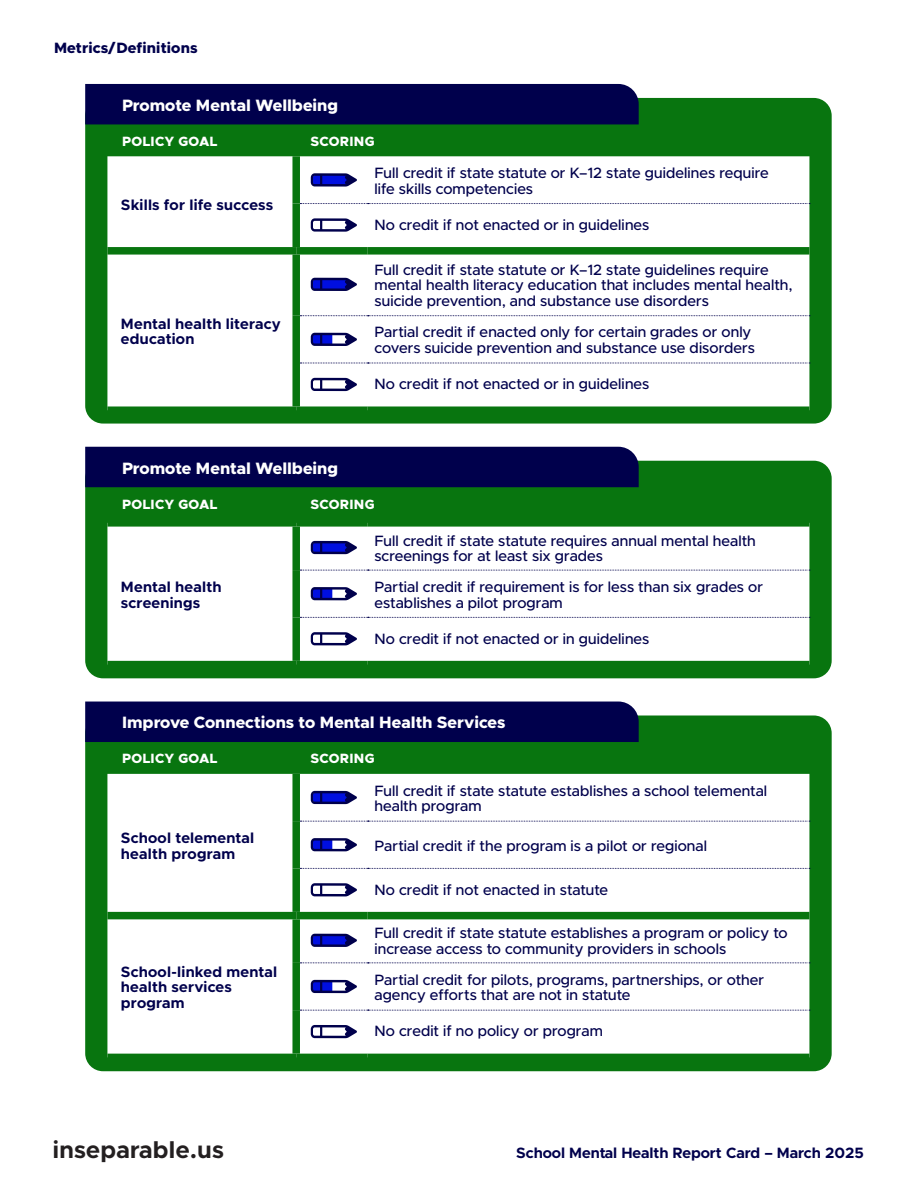
<style>
.page{position:relative;width:918px;height:1188px;background:#fff}
.page>*{position:absolute;margin:0;border:0;box-sizing:border-box;transform-origin:0 0}
.t1{font:700 24px "Metropolis";letter-spacing:.02em;color:#231f20}
.t2{font:800 16.5px "Metropolis";color:#fff}
.P1_-_Table_Small{font:500 15px/15.8px "Metropolis";letter-spacing:.01em;color:#00004c}
.P1_-_Table_Small-2{font:700 15px/15.8px "Metropolis";letter-spacing:.015em;color:#00004c}
.t3{font:800 15px "Metropolis";letter-spacing:.01em;color:#00004c}
.Footnote{font:800 13.5px "Metropolis";letter-spacing:.02em;color:#fff}
</style>
<div class="page">
<div style="left:85px;top:98px;width:747px;height:326px;background:#08750f;border-radius:18px"></div>
<div style="left:85px;top:84px;width:554px;height:40px;background:#00004c"></div>
<div style="left:107px;top:156px;width:702px;height:250px;background:#fff"></div>
<svg style="left:300px;top:203px;width:510px;height:1px"></svg>
<svg style="left:300px;top:315px;width:510px;height:1px"></svg>
<svg style="left:300px;top:363px;width:510px;height:1px"></svg>
<div style="left:107px;top:247px;width:189px;height:8px;background:#08750f"></div>
<div style="left:292px;top:156px;width:8px;height:48px;background:#08750f"></div>
<div style="left:292px;top:255px;width:8px;height:61px;background:#08750f"></div>
<div style="left:292px;top:316px;width:8px;height:47px;background:#08750f"></div>
<div style="left:292px;top:204px;width:8px;height:43px;background:#08750f"></div>
<div style="left:292px;top:363px;width:8px;height:43px;background:#08750f"></div>
<div style="left:296px;top:247px;width:72px;height:8px;background:#08750f"></div>
<div style="left:368px;top:247px;width:441px;height:8px;background:#08750f"></div>
<svg style="left:311px;top:173px;width:46px;height:14px"></svg>
<svg style="left:311px;top:218px;width:46px;height:14px"></svg>
<svg style="left:311px;top:278px;width:46px;height:13px"></svg>
<svg style="left:311px;top:333px;width:46px;height:13px"></svg>
<svg style="left:311px;top:378px;width:46px;height:13px"></svg>
<div style="left:85px;top:461px;width:747px;height:217px;background:#08750f;border-radius:18px"></div>
<div style="left:85px;top:447px;width:554px;height:40px;background:#00004c"></div>
<div style="left:107px;top:527px;width:702px;height:134px;background:#fff"></div>
<svg style="left:300px;top:570px;width:510px;height:1px"></svg>
<svg style="left:300px;top:617px;width:510px;height:1px"></svg>
<div style="left:292px;top:527px;width:8px;height:43px;background:#08750f"></div>
<div style="left:292px;top:570px;width:8px;height:47px;background:#08750f"></div>
<div style="left:292px;top:617px;width:8px;height:44px;background:#08750f"></div>
<svg style="left:311px;top:541px;width:46px;height:13px"></svg>
<svg style="left:311px;top:587px;width:46px;height:13px"></svg>
<svg style="left:311px;top:632px;width:46px;height:13px"></svg>
<div style="left:85px;top:716px;width:747px;height:355px;background:#08750f;border-radius:18px"></div>
<div style="left:85px;top:702px;width:554px;height:40px;background:#00004c"></div>
<div style="left:107px;top:774px;width:702px;height:280px;background:#fff"></div>
<svg style="left:300px;top:821px;width:510px;height:1px"></svg>
<svg style="left:300px;top:963px;width:510px;height:1px"></svg>
<svg style="left:300px;top:1010px;width:510px;height:1px"></svg>
<div style="left:107px;top:912px;width:189px;height:7px;background:#08750f"></div>
<div style="left:292px;top:774px;width:8px;height:47px;background:#08750f"></div>
<div style="left:292px;top:919px;width:8px;height:44px;background:#08750f"></div>
<div style="left:292px;top:963px;width:8px;height:47px;background:#08750f"></div>
<div style="left:292px;top:821px;width:8px;height:47px;background:#08750f"></div>
<div style="left:292px;top:868px;width:8px;height:44px;background:#08750f"></div>
<div style="left:292px;top:1010px;width:8px;height:44px;background:#08750f"></div>
<div style="left:296px;top:912px;width:72px;height:7px;background:#08750f"></div>
<div style="left:368px;top:912px;width:441px;height:7px;background:#08750f"></div>
<svg style="left:300px;top:868px;width:510px;height:1px"></svg>
<svg style="left:311px;top:791px;width:46px;height:13px"></svg>
<svg style="left:311px;top:838px;width:46px;height:13px"></svg>
<svg style="left:311px;top:883px;width:46px;height:13px"></svg>
<svg style="left:311px;top:934px;width:46px;height:13px"></svg>
<svg style="left:311px;top:980px;width:46px;height:13px"></svg>
<svg style="left:311px;top:1025px;width:46px;height:13px"></svg>
<p class="t3" style="left:54px;top:38px;width:145px">Metrics/Definitions</p>
<p class="t2" style="left:122px;top:95px;width:218px">Promote Mental Wellbeing</p>
<p class="Footnote" style="left:122px;top:133px;width:97px">POLICY GOAL</p>
<p class="Footnote" style="left:310px;top:133px;width:66px">SCORING</p>
<p class="P1_-_Table_Small-2" style="left:121px;top:196px;width:154px">Skills for life success</p>
<p class="P1_-_Table_Small-2" style="left:121px;top:316px;width:161px">Mental health literacy education</p>
<p class="P1_-_Table_Small" style="left:374px;top:165px;width:396px">Full credit if state statute or K–12 state guidelines require life skills competencies</p>
<p class="P1_-_Table_Small" style="left:374px;top:217px;width:276px">No credit if not enacted or in guidelines</p>
<p class="P1_-_Table_Small" style="left:374px;top:262px;width:420px">Full credit if state statute or K–12 state guidelines require mental health literacy education that includes mental health, suicide prevention, and substance use disorders</p>
<p class="P1_-_Table_Small" style="left:374px;top:324px;width:382px">Partial credit if enacted only for certain grades or only covers suicide prevention and substance use disorders</p>
<p class="P1_-_Table_Small" style="left:374px;top:376px;width:276px">No credit if not enacted or in guidelines</p>
<p class="t2" style="left:122px;top:457px;width:218px">Promote Mental Wellbeing</p>
<p class="Footnote" style="left:122px;top:495px;width:97px">POLICY GOAL</p>
<p class="Footnote" style="left:310px;top:495px;width:66px">SCORING</p>
<p class="P1_-_Table_Small-2" style="left:121px;top:579px;width:102px">Mental health screenings</p>
<p class="P1_-_Table_Small" style="left:374px;top:533px;width:383px">Full credit if state statute requires annual mental health screenings for at least six grades</p>
<p class="P1_-_Table_Small" style="left:374px;top:579px;width:390px">Partial credit if requirement is for less than six grades or establishes a pilot program</p>
<p class="P1_-_Table_Small" style="left:374px;top:631px;width:276px">No credit if not enacted or in guidelines</p>
<p class="t2" style="left:122px;top:712px;width:385px">Improve Connections to Mental Health Services</p>
<p class="Footnote" style="left:122px;top:750px;width:97px">POLICY GOAL</p>
<p class="Footnote" style="left:310px;top:750px;width:66px">SCORING</p>
<p class="P1_-_Table_Small-2" style="left:121px;top:830px;width:135px">School telemental health program</p>
<p class="P1_-_Table_Small-2" style="left:121px;top:964px;width:158px">School-linked mental health services program</p>
<p class="P1_-_Table_Small" style="left:374px;top:783px;width:394px">Full credit if state statute establishes a school telemental health program</p>
<p class="P1_-_Table_Small" style="left:374px;top:838px;width:334px">Partial credit if the program is a pilot or regional</p>
<p class="P1_-_Table_Small" style="left:374px;top:882px;width:235px">No credit if not enacted in statute</p>
<p class="P1_-_Table_Small" style="left:374px;top:925px;width:415px">Full credit if state statute establishes a program or policy to increase access to community providers in schools</p>
<p class="P1_-_Table_Small" style="left:374px;top:972px;width:391px">Partial credit for pilots, programs, partnerships, or other agency efforts that are not in statute</p>
<p class="P1_-_Table_Small" style="left:374px;top:1023px;width:230px">No credit if no policy or program</p>
<h1 class="t1" style="left:53px;top:1135px;width:172px">inseparable.us</h1>
<p class="P1_-_Table_Small-2" style="left:516px;top:1144px;width:349px">School Mental Health Report Card – March 2025</p>
</div>
